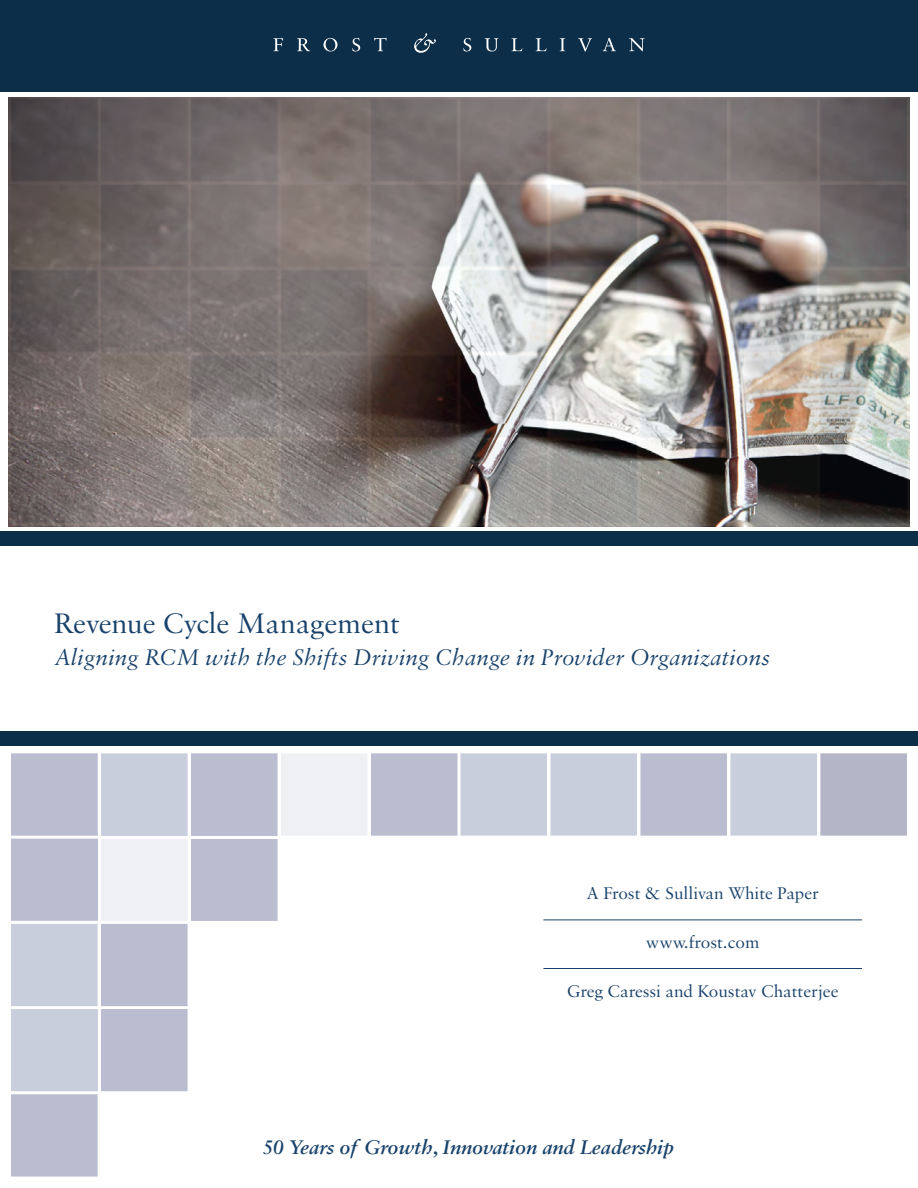
<style>
.page{position:relative;width:918px;height:1188px;background:#fff}
.page>*{position:absolute;margin:0;border:0;box-sizing:border-box;transform-origin:0 0}
.t1{font:30px "Sabon MT Pro";color:#18426b}
.t2{font:italic 24px "Sabon MT Pro";color:#18426b}
.t3{font:italic 600 21px "Sabon MT Pro";color:#18426b}
.t4{font:18px "Sabon MT Pro";color:#18426b}
</style>
<div class="page">
<div style="left:0;top:0;width:918px;height:92px;background:#0c2e49"></div>
<svg style="left:273px;top:38px;width:10px;height:13px"></svg>
<svg style="left:297px;top:38px;width:13px;height:13px"></svg>
<svg style="left:323px;top:38px;width:15px;height:13px"></svg>
<svg style="left:352px;top:38px;width:8px;height:13px"></svg>
<svg style="left:374px;top:38px;width:13px;height:13px"></svg>
<svg style="left:463px;top:38px;width:8px;height:13px"></svg>
<svg style="left:485px;top:38px;width:13px;height:13px"></svg>
<svg style="left:512px;top:38px;width:10px;height:13px"></svg>
<svg style="left:536px;top:38px;width:11px;height:13px"></svg>
<svg style="left:560px;top:38px;width:5px;height:13px"></svg>
<svg style="left:578px;top:38px;width:14px;height:13px"></svg>
<svg style="left:603px;top:38px;width:13px;height:13px"></svg>
<svg style="left:629px;top:38px;width:16px;height:13px"></svg>
<svg style="left:414px;top:33px;width:22px;height:20px"></svg>
<svg style="left:11px;top:753px;width:896px;height:424px"></svg>
<div style="left:0;top:531px;width:918px;height:15px;background:#0c2e49"></div>
<div style="left:0;top:731px;width:918px;height:14px;background:#0c2e49"></div>
<img style="left:8px;top:97px;width:902px;height:428px">
<h1 class="t1" style="left:54px;top:605px;width:347px">Revenue Cycle Management</h1>
<h2 class="t2" style="left:54px;top:643px;width:718px">Aligning RCM with the Shifts Driving Change in Provider Organizations</h2>
<p class="t4" style="left:587px;top:883px;width:234px">A Frost &amp; Sullivan White Paper</p>
<p class="t4" style="left:646px;top:931px;width:115px">www.frost.com</p>
<p class="t4" style="left:567px;top:980px;width:273px">Greg Caressi and Koustav Chatterjee</p>
<p class="t3" style="left:263px;top:1135px;width:412px">50 Years of Growth, Innovation and Leadership</p>
</div>
